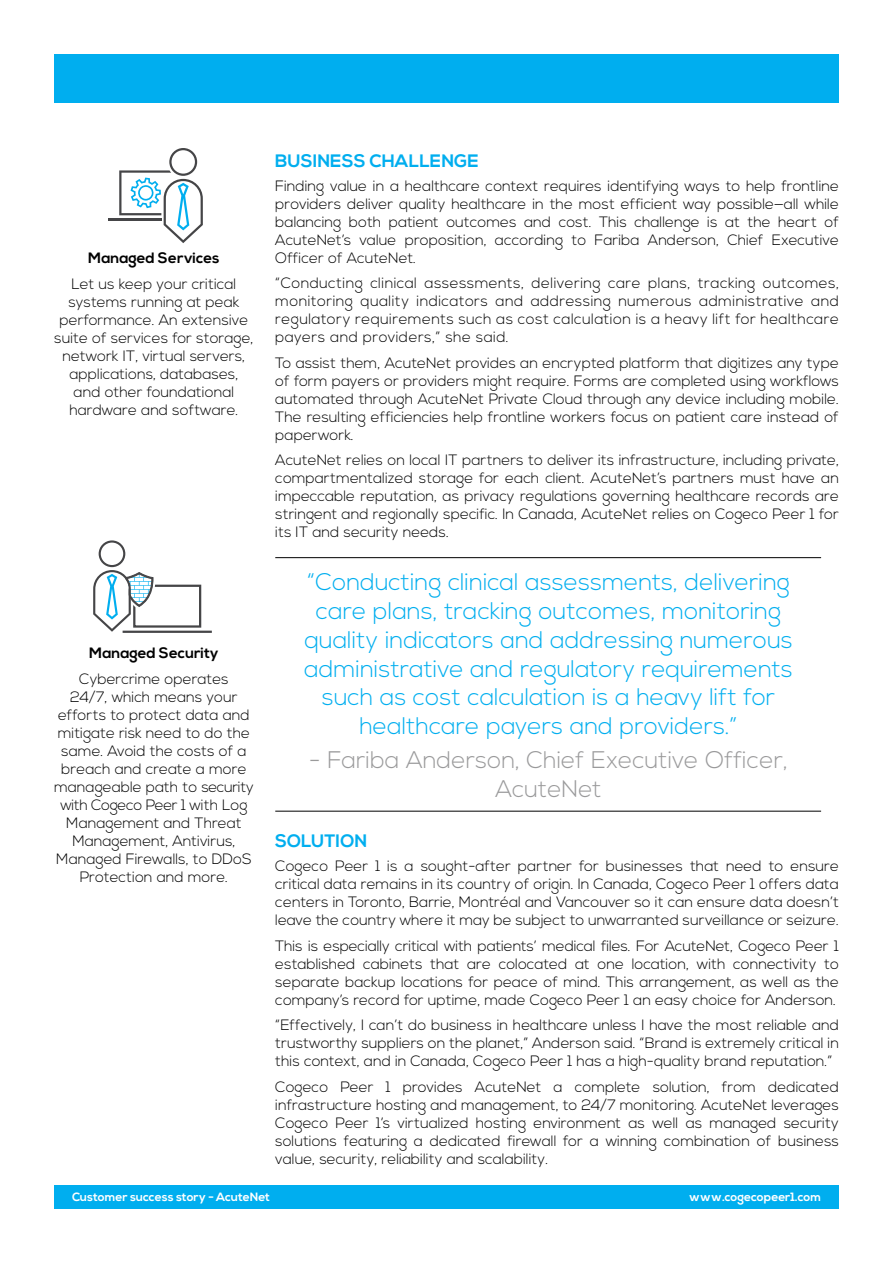
<style>
.page{position:relative;width:893px;height:1263px;background:#fff}
.page>*{position:absolute;margin:0;border:0;box-sizing:border-box;transform-origin:0 0}
.t1{font:300 24px/28.8px "Nexa";color:#00aeef;text-align:center}
.t2{font:300 24px/28.8px "Nexa";color:#9a9a9b;text-align:center}
.t3{font:700 18px "Nexa";color:#00aeef}
.t4{font:300 15px/18px "Nexa";color:#000;text-align:justify}
.t5{font:700 15px "Nexa";color:#000}
.t6{font:700 12px "Nexa";color:#fff}
</style>
<div class="page">
<div style="left:54px;top:1185px;width:785px;height:24px;background:#00aeef"></div>
<div style="left:54px;top:54px;width:785px;height:48px;background:#00aeef"></div>
<hr style="left:275px;top:557px;width:546px;height:1px;background:#000">
<hr style="left:275px;top:811px;width:546px;height:1px;background:#000">
<hr style="left:108px;top:218px;width:53px;height:3px;background:#454547">
<svg style="left:119px;top:148px;width:84px;height:95px"></svg>
<svg style="left:93px;top:540px;width:119px;height:93px"></svg>
<p class="t5" style="left:88px;top:249px;width:133px">Managed Services</p>
<p class="t4" style="left:54px;top:275px;width:201px;text-align:center">Let us keep your critical systems running at peak performance. An extensive suite of services for storage, network IT, virtual servers, applications, databases, and other foundational hardware and software.</p>
<p class="t5" style="left:89px;top:644px;width:131px">Managed Security</p>
<p class="t4" style="left:54px;top:670px;width:201px;text-align:center">Cybercrime operates<br>24/7, which means your efforts to protect data and mitigate risk need to do the same. Avoid the costs of a breach and create a more manageable path to security with Cogeco Peer 1 with Log<br>Management and Threat<br>Management, Antivirus,<br>Managed Firewalls, to DDoS<br>Protection and more.</p>
<p class="t3" style="left:275px;top:150px;width:205px">BUSINESS CHALLENGE</p>
<p class="t4" style="left:275px;top:177px;width:565px">Finding value in a healthcare context requires identifying ways to help frontline providers deliver quality healthcare in the most efficient way possible—all while balancing both patient outcomes and cost. This challenge is at the heart of AcuteNet’s value proposition, according to Fariba Anderson, Chief Executive Officer of AcuteNet.</p>
<p class="t4" style="left:275px;top:275px;width:565px">“Conducting clinical assessments, delivering care plans, tracking outcomes, monitoring quality indicators and addressing numerous administrative and regulatory requirements such as cost calculation is a heavy lift for healthcare payers and providers,” she said.</p>
<p class="t4" style="left:275px;top:354px;width:565px">To assist them, AcuteNet provides an encrypted platform that digitizes any type of form payers or providers might require. Forms are completed using workflows automated through AcuteNet Private Cloud through any device including mobile.<br>The resulting efficiencies help frontline workers focus on patient care instead of paperwork.</p>
<p class="t4" style="left:275px;top:452px;width:565px">AcuteNet relies on local IT partners to deliver its infrastructure, including private, compartmentalized storage for each client. AcuteNet’s partners must have an impeccable reputation, as privacy regulations governing healthcare records are stringent and regionally specific. In Canada, AcuteNet relies on Cogeco Peer 1 for its IT and security needs.</p>
<p class="t1" style="left:304px;top:569px;width:490px">“Conducting clinical assessments, delivering care plans, tracking outcomes, monitoring quality indicators and addressing numerous administrative and regulatory requirements such as cost calculation is a heavy lift for healthcare payers and providers.”</p>
<h1 class="t2" style="left:309px;top:746px;width:480px">- Fariba Anderson, Chief Executive Officer,<br>AcuteNet</h1>
<p class="t3" style="left:275px;top:830px;width:94px">SOLUTION</p>
<p class="t4" style="left:275px;top:857px;width:565px">Cogeco Peer 1 is a sought-after partner for businesses that need to ensure critical data remains in its country of origin. In Canada, Cogeco Peer 1 offers data centers in Toronto, Barrie, Montréal and Vancouver so it can ensure data doesn’t leave the country where it may be subject to unwarranted surveillance or seizure.</p>
<p class="t4" style="left:275px;top:937px;width:565px">This is especially critical with patients’ medical files. For AcuteNet, Cogeco Peer 1 established cabinets that are colocated at one location, with connectivity to separate backup locations for peace of mind. This arrangement, as well as the company’s record for uptime, made Cogeco Peer 1 an easy choice for Anderson.</p>
<p class="t4" style="left:275px;top:1016px;width:565px">“Effectively, I can’t do business in healthcare unless I have the most reliable and trustworthy suppliers on the planet,” Anderson said. “Brand is extremely critical in this context, and in Canada, Cogeco Peer 1 has a high-quality brand reputation.”</p>
<p class="t4" style="left:275px;top:1078px;width:565px">Cogeco Peer 1 provides AcuteNet a complete solution, from dedicated infrastructure hosting and management, to 24/7 monitoring. AcuteNet leverages Cogeco Peer 1’s virtualized hosting environment as well as managed security solutions featuring a dedicated firewall for a winning combination of business value, security, reliability and scalability.</p>
<p class="t6" style="left:72px;top:1189px;width:200px">Customer success story - AcuteNet</p>
<p class="t6" style="left:689px;top:1189px;width:133px">www.cogecopeer1.com</p>
</div>
